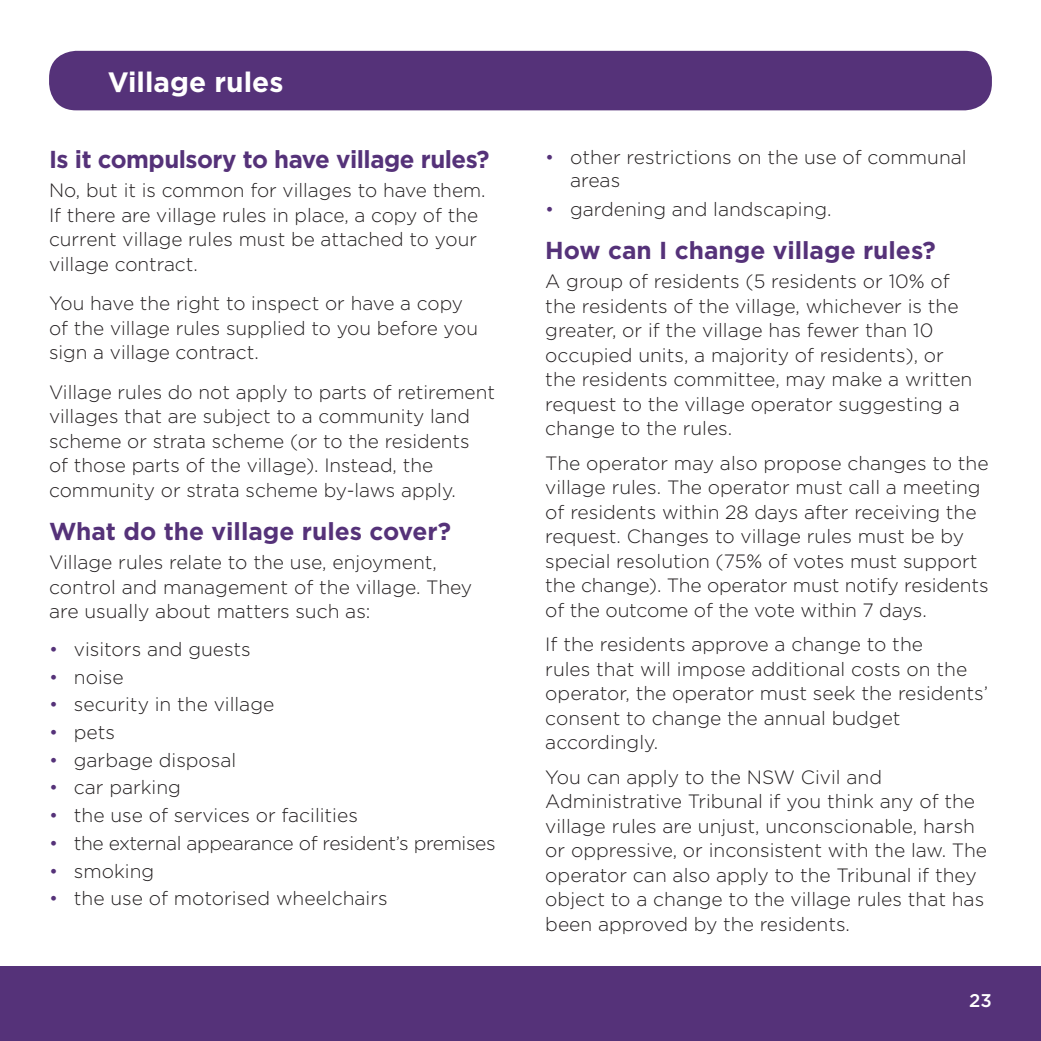
<style>
.page{position:relative;width:1041px;height:1041px;background:#fff}
.page>*{position:absolute;margin:0;border:0;box-sizing:border-box;transform-origin:0 0}
.t1{font:700 28px "Gotham";color:#fff}
.t2{font:700 24.5px "Gotham";color:#553279}
.t3{font:700 24.5px "Gotham";letter-spacing:-.02em;color:#553279}
.t4{font:300 19.25px/24.5px "Gotham";color:#231f20}
.t5{font:300 19.25px "Gotham";letter-spacing:-.02em;color:#231f20}
.t6{font:500 18.38px "Gotham";color:#fff}
.s1{color:#553279}
</style>
<div class="page">
<div style="left:0;top:966px;width:1041px;height:75px;background:#553279"></div>
<div style="left:50px;top:52px;width:941px;height:57px;background:#553279;border-radius:26px"></div>
<div style="left:49px;top:51px;width:943px;height:59px;border:2px solid #553279;border-radius:26px"></div>
<h1 class="t1" style="left:108px;top:70px;width:177px">Village rules</h1>
<p class="t3" style="left:49px;top:148px;width:442px">Is it compulsory to have village rules?</p>
<p class="t4" style="left:49px;top:179px;width:438px">No, but it is common for villages to have them.<br>If there are village rules in place, a copy of the current village rules must be attached to your village contract.</p>
<p class="t4" style="left:49px;top:292px;width:430px">You have the right to inspect or have a copy of the village rules supplied to you before you sign a village contract.</p>
<p class="t4" style="left:49px;top:381px;width:447px">Village rules do not apply to parts of retirement villages that are subject to a community land scheme or strata scheme (or to the residents<br>of those parts of the village). Instead, the community or strata scheme by-laws apply.</p>
<p class="t2" style="left:49px;top:520px;width:403px">What do the village rules cover?</p>
<p class="t4" style="left:49px;top:551px;width:425px">Village rules relate to the use, enjoyment, control and management of the village. They are usually about matters such as:</p>
<p class="t4" style="left:49px;top:638px;width:203px"><span class="s1">•</span> visitors and guests</p>
<p class="t4" style="left:49px;top:665px;width:76px"><span class="s1">•</span> noise</p>
<p class="t4" style="left:49px;top:693px;width:227px"><span class="s1">•</span> security in the village</p>
<p class="t4" style="left:49px;top:721px;width:68px"><span class="s1">•</span> pets</p>
<p class="t4" style="left:49px;top:748px;width:189px"><span class="s1">•</span> garbage disposal</p>
<p class="t4" style="left:49px;top:776px;width:133px"><span class="s1">•</span> car parking</p>
<p class="t4" style="left:49px;top:804px;width:310px"><span class="s1">•</span> the use of services or facilities</p>
<p class="t5" style="left:49px;top:834px;width:448px"><span class="s1">•</span> the external appearance of resident’s premises</p>
<p class="t4" style="left:49px;top:859px;width:107px"><span class="s1">•</span> smoking</p>
<p class="t4" style="left:49px;top:887px;width:340px"><span class="s1">•</span> the use of motorised wheelchairs</p>
<p class="t4" style="left:570px;top:147px;width:398px;line-height:22.8px;text-indent:-25px"><span class="s1">•</span> other restrictions on the use of communal areas</p>
<p class="t4" style="left:545px;top:198px;width:288px"><span class="s1">•</span> gardening and landscaping.</p>
<p class="t2" style="left:545px;top:239px;width:392px">How can I change village rules?</p>
<p class="t4" style="left:545px;top:270px;width:428px">A group of residents (5 residents or 10% of the residents of the village, whichever is the greater, or if the village has fewer than 10 occupied units, a majority of residents), or the residents committee, may make a written request to the village operator suggesting a change to the rules.</p>
<p class="t4" style="left:545px;top:452px;width:445px">The operator may also propose changes to the village rules. The operator must call a meeting of residents within 28 days after receiving the request. Changes to village rules must be by special resolution (75% of votes must support the change). The operator must notify residents of the outcome of the vote within 7 days.</p>
<p class="t4" style="left:545px;top:633px;width:444px">If the residents approve a change to the<br>rules that will impose additional costs on the operator, the operator must seek the residents’ consent to change the annual budget accordingly.</p>
<p class="t4" style="left:545px;top:766px;width:443px">You can apply to the NSW Civil and Administrative Tribunal if you think any of the village rules are unjust, unconscionable, harsh or oppressive, or inconsistent with the law. The operator can also apply to the Tribunal if they object to a change to the village rules that has been approved by the residents.</p>
<p class="t6" style="left:969px;top:992px;width:24px">23</p>
</div>
